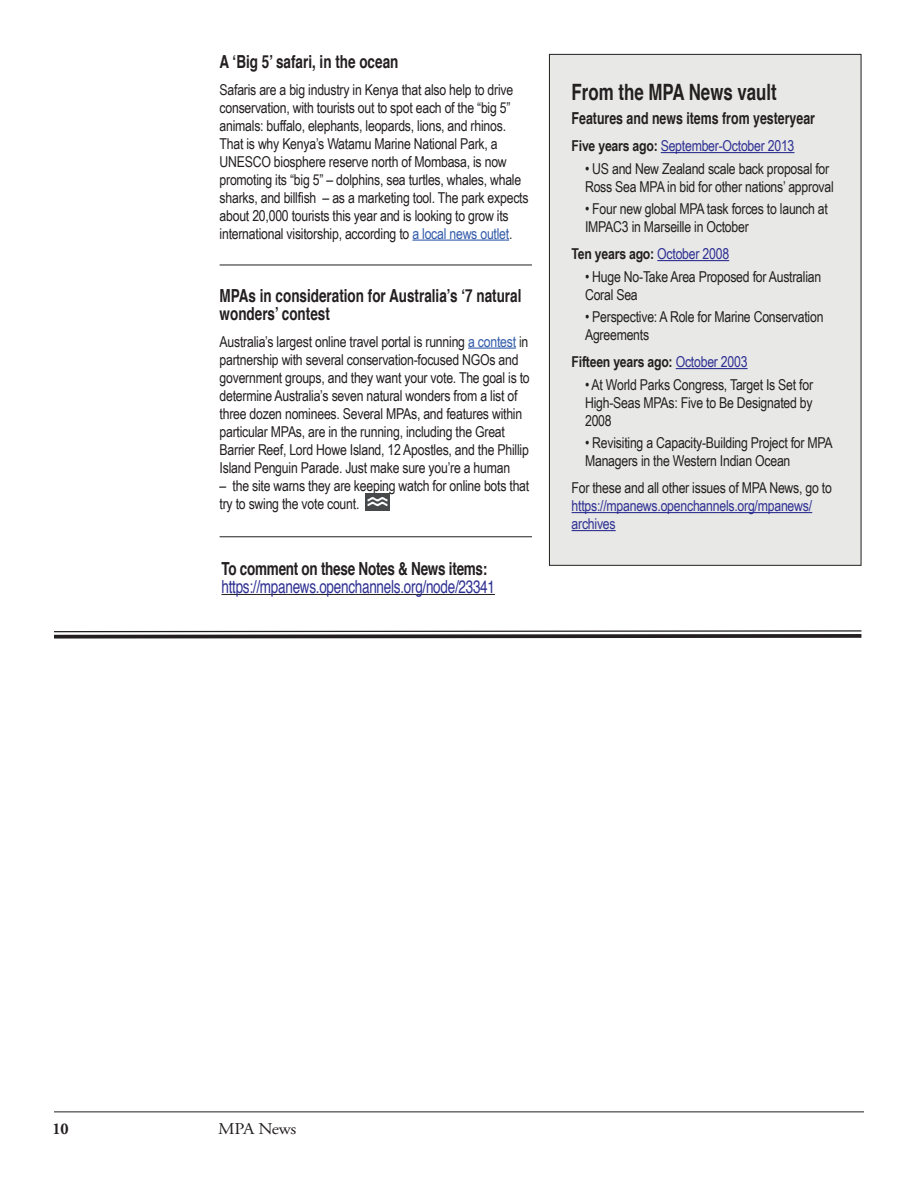
<style>
.page{position:relative;width:918px;height:1188px;background:#fff}
.page>*{position:absolute;margin:0;border:0;box-sizing:border-box;transform-origin:0 0}
.t1{font:700 22.5px "Helvetica";color:#231f20;scale:.75 1}
.t2{font:700 18px/18px "Helvetica";color:#231f20;scale:.75 1}
.t3{font:18px "Helvetica";letter-spacing:-.02em;color:#2e3092;scale:.75 1}
.t4{font:700 18px "Helvetica";letter-spacing:-.02em;color:#231f20;scale:.75 1}
.t5{font:700 16.5px "Helvetica";color:#231f20;scale:.75 1}
.t6{font:16.5px "Adobe Garamond Pro";letter-spacing:-.02em;color:#231f20;scale:1.1 1}
.t7{font:700 16.5px "Adobe Garamond Pro";color:#231f20;scale:.95 1}
.t8{font:15px/18px "Arial Narrow";letter-spacing:-.015em;color:#231f20}
.t9{font:15px/18px "Arial Narrow";letter-spacing:-.015em;color:#2e3092}
.t10{font:700 15px "Arial Narrow";letter-spacing:-.015em;color:#231f20}
.s1{color:#325caa}
.s2{color:#333926}
.s3{font-weight:700;color:#231f20}
.s4{font-weight:400;color:#2e3092}
</style>
<div class="page">
<hr style="left:54px;top:1112px;width:810px;height:1px;background:#231f20">
<hr style="left:412px;top:240px;width:97px;height:1px;background:#325caa">
<hr style="left:468px;top:348px;width:48px;height:1px;background:#325caa">
<img style="left:366px;top:494px;width:24px;height:17px">
<hr style="left:220px;top:265px;width:312px;height:1px;background:#231f20">
<hr style="left:220px;top:536px;width:312px;height:1px;background:#231f20">
<div style="left:549px;top:54px;width:312px;height:511px;background:#e8e8e7"></div>
<div style="left:549px;top:54px;width:312px;height:512px;border:1px solid #231f20"></div>
<hr style="left:661px;top:152px;width:134px;height:1px;background:#2e3092">
<hr style="left:657px;top:260px;width:72px;height:1px;background:#2e3092">
<hr style="left:676px;top:368px;width:72px;height:1px;background:#2e3092">
<hr style="left:572px;top:512px;width:240px;height:1px;background:#2e3092">
<hr style="left:572px;top:530px;width:44px;height:1px;background:#2e3092">
<svg style="left:54px;top:630px;width:808px;height:9px"></svg>
<hr style="left:222px;top:594px;width:273px;height:1px;background:#231f20">
<p class="t2" style="left:220px;top:52px;width:240px">A ‘Big 5’ safari, in the ocean</p>
<p class="t8" style="left:220px;top:80px;width:311px">Safaris are a big industry in Kenya that also help to drive conservation, with tourists out to spot each of the “big 5” animals: buffalo, elephants, leopards, lions, and rhinos.<br>That is why Kenya’s Watamu Marine National Park, a UNESCO biosphere reserve north of Mombasa, is now promoting its “big 5” – dolphins, sea turtles, whales, whale sharks, and billfish – as a marketing tool. The park expects about 20,000 tourists this year and is looking to grow its international visitorship, according to <span class="s1">a local news outlet</span><span class="s2">.</span></p>
<p class="t2" style="left:220px;top:286px;width:404px">MPAs in consideration for Australia’s ‘7 natural wonders’ contest</p>
<p class="t8" style="left:220px;top:332px;width:312px">Australia’s largest online travel portal is running <span class="s1">a contest</span> <span class="s2">i</span>n partnership with several conservation-focused NGOs and government groups, and they want your vote. The goal is to determine Australia’s seven natural wonders from a list of three dozen nominees. Several MPAs, and features within particular MPAs, are in the running, including the Great Barrier Reef, Lord Howe Island, 12 Apostles, and the Phillip Island Penguin Parade. Just make sure you’re a human</p>
<p class="t8" style="left:220px;top:476px;width:311px">– the site warns they are keeping watch for online bots that try to swing the vote count.</p>
<p class="t4" style="left:222px;top:554px;width:356px">To comment on these Notes &amp; News items:</p>
<p class="t3" style="left:222px;top:573px;width:366px">https://mpanews.openchannels.org/node/23341</p>
<h1 class="t1" style="left:572px;top:74px;width:275px">From the MPA News vault</h1>
<p class="t5" style="left:572px;top:105px;width:326px">Features and news items from yesteryear</p>
<p class="t9" style="left:572px;top:136px;width:224px"><span class="s3">Five years ago:</span> September-October 2013</p>
<p class="t8" style="left:585px;top:159px;width:250px">• US and New Zealand scale back proposal for<br>Ross Sea MPA in bid for other nations’ approval</p>
<p class="t8" style="left:585px;top:199px;width:244px">• Four new global MPA task forces to launch at<br>IMPAC3 in Marseille in October</p>
<p class="t10" style="left:572px;top:242px;width:159px">Ten years ago: <span class="s4">October 2008</span></p>
<p class="t8" style="left:585px;top:267px;width:238px">• Huge No-Take Area Proposed for Australian<br>Coral Sea</p>
<p class="t8" style="left:585px;top:307px;width:240px">• Perspective: A Role for Marine Conservation<br>Agreements</p>
<p class="t10" style="left:572px;top:350px;width:178px">Fifteen years ago: <span class="s4">October 2003</span></p>
<p class="t8" style="left:585px;top:375px;width:230px;text-align:justify">• At World Parks Congress, Target Is Set for High-Seas MPAs: Five to Be Designated by 2008</p>
<p class="t8" style="left:585px;top:433px;width:249px">• Revisiting a Capacity-Building Project for MPA<br>Managers in the Western Indian Ocean</p>
<p class="t8" style="left:572px;top:478px;width:262px">For these and all other issues of MPA News, go to</p>
<p class="t9" style="left:572px;top:496px;width:242px">https://mpanews.openchannels.org/mpanews/ archives</p>
<p class="t7" style="left:52px;top:1119px;width:18px">10</p>
<p class="t6" style="left:218px;top:1119px;width:73px">MPA News</p>
</div>
